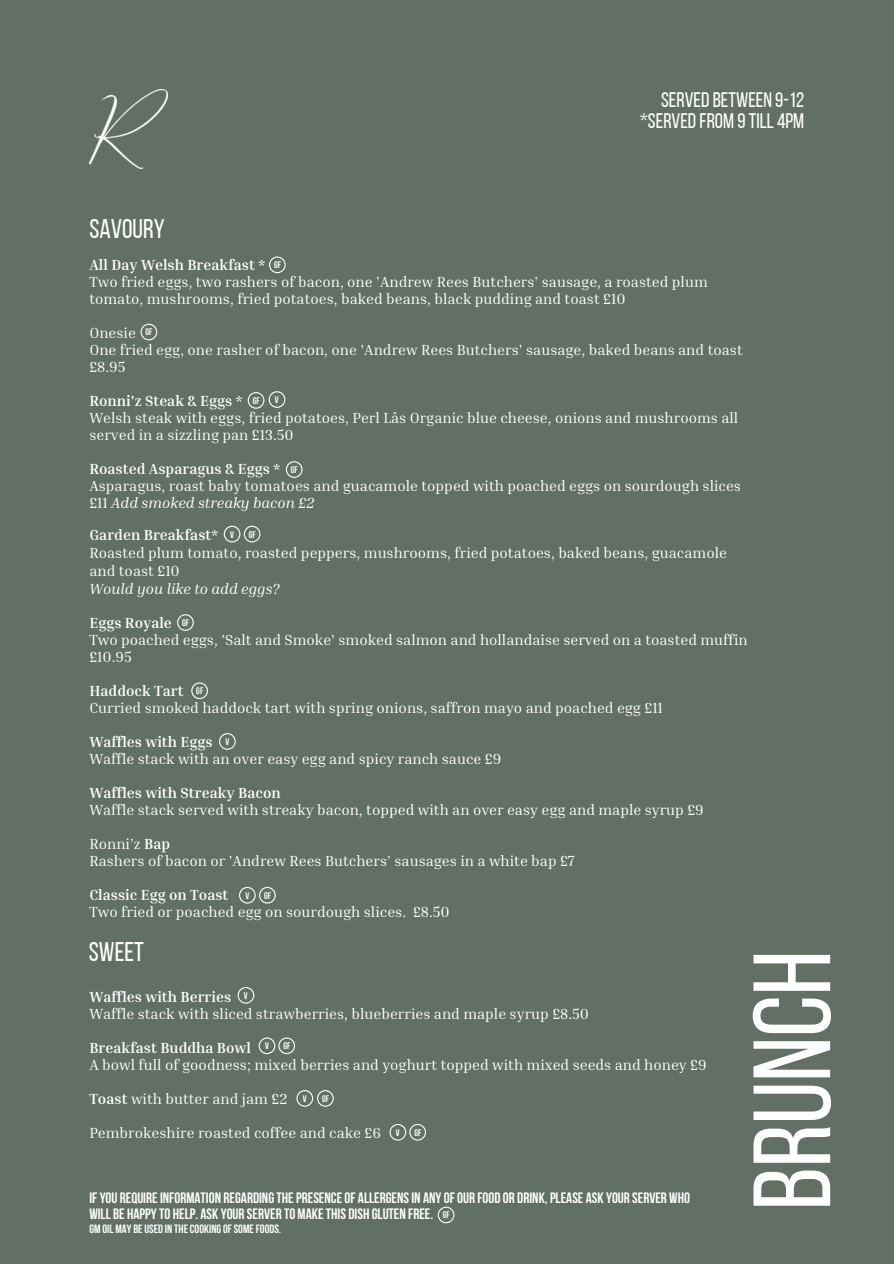
<style>
.page{position:relative;width:894px;height:1264px;background:#fff}
.page>*{position:absolute;margin:0;border:0;box-sizing:border-box;transform-origin:0 0}
.t1{font:109.5px "Bebas Neue";color:#fff}
.t2{font:27px "Bebas Neue";color:#fff}
.t3{font:21px "Bebas Neue";color:#fff}
.t4{font:15px/17px "Inria Serif";color:#fff}
.t5{font:700 15px "Inria Serif";color:#fff}
.t6{font:700 15px "Bebas Neue";color:#fff}
.t7{font:italic 15px "Inria Serif";color:#fff}
.t8{font:700 12px "Bebas Neue";color:#fff}
.t9{font:700 9.6px "Bebas Neue";color:#fefefe}
.t10{font:700 9.6px "Bebas Neue";color:#fff}
.s1{font-style:italic}
.s2{font-weight:700}
</style>
<div class="page">
<div style="left:0;top:0;width:893px;height:1263px;background:#616f64"></div>
<svg style="left:237px;top:987px;width:17px;height:16px"></svg>
<img style="left:89px;top:89px;width:78px;height:79px">
<svg style="left:219px;top:733px;width:17px;height:16px"></svg>
<svg style="left:269px;top:256px;width:16px;height:17px"></svg>
<svg style="left:247px;top:391px;width:38px;height:18px"></svg>
<svg style="left:286px;top:461px;width:16px;height:17px"></svg>
<svg style="left:224px;top:525px;width:36px;height:17px"></svg>
<svg style="left:177px;top:614px;width:17px;height:17px"></svg>
<svg style="left:191px;top:682px;width:17px;height:17px"></svg>
<svg style="left:239px;top:886px;width:37px;height:17px"></svg>
<svg style="left:140px;top:324px;width:17px;height:16px"></svg>
<svg style="left:258px;top:1037px;width:37px;height:17px"></svg>
<svg style="left:296px;top:1090px;width:37px;height:16px"></svg>
<svg style="left:389px;top:1124px;width:37px;height:16px"></svg>
<svg style="left:437px;top:1206px;width:17px;height:17px"></svg>
<p class="t2" style="left:89px;top:217px;width:77px">SAVOURY</p>
<p class="t3" style="left:661px;top:91px;width:144px">SERVEDBETWEEN 9-12</p>
<p class="t3" style="left:639px;top:113px;width:166px">*SERVEDFROM 9TILL 4PM</p>
<p class="t5" style="left:89px;top:255px;width:177px">All Day Welsh Breakfast *</p>
<p class="t4" style="left:89px;top:272px;width:619px">Two fried eggs, two rashers of bacon, one 'Andrew Rees Butchers' sausage, a roasted plum tomato, mushrooms, fried potatoes, baked beans, black pudding and toast £10</p>
<p class="t4" style="left:89px;top:323px;width:48px">Onesie</p>
<p class="t4" style="left:89px;top:340px;width:654px">One fried egg, one rasher of bacon, one 'Andrew Rees Butchers' sausage, baked beans and toast £8.95</p>
<p class="t5" style="left:89px;top:391px;width:155px">Ronni'z Steak &amp; Eggs *</p>
<p class="t4" style="left:89px;top:408px;width:650px">Welsh steak with eggs, fried potatoes, Perl Lâs Organic blue cheese, onions and mushrooms all served in a sizzling pan £13.50</p>
<p class="t5" style="left:89px;top:459px;width:192px">Roasted Asparagus &amp; Eggs *</p>
<p class="t4" style="left:89px;top:476px;width:653px">Asparagus, roast baby tomatoes and guacamole topped with poached eggs on sourdough slices £11 <span class="s1">Add smoked streaky bacon £2</span></p>
<p class="t5" style="left:89px;top:525px;width:130px">Garden Breakfast*</p>
<p class="t4" style="left:89px;top:543px;width:639px;line-height:18px">Roasted plum tomato, roasted peppers, mushrooms, fried potatoes, baked beans, guacamole and toast £10</p>
<p class="t7" style="left:89px;top:579px;width:192px">Would you like to add eggs?</p>
<p class="t5" style="left:89px;top:613px;width:84px">Eggs Royale</p>
<p class="t4" style="left:89px;top:630px;width:659px">Two poached eggs, 'Salt and Smoke' smoked salmon and hollandaise served on a toasted muffin £10.95</p>
<p class="t5" style="left:89px;top:681px;width:96px">Haddock Tart</p>
<p class="t4" style="left:89px;top:698px;width:575px">Curried smoked haddock tart with spring onions, saffron mayo and poached egg £11</p>
<p class="t5" style="left:89px;top:732px;width:125px">Waffles with Eggs</p>
<p class="t4" style="left:89px;top:749px;width:413px">Waffle stack with an over easy egg and spicy ranch sauce £9</p>
<p class="t5" style="left:89px;top:783px;width:193px">Waffles with Streaky Bacon</p>
<p class="t4" style="left:89px;top:800px;width:616px">Waffle stack served with streaky bacon, topped with an over easy egg and maple syrup £9</p>
<p class="t4" style="left:89px;top:834px;width:82px">Ronni’z <span class="s2">Bap</span></p>
<p class="t4" style="left:89px;top:851px;width:487px">Rashers of bacon or 'Andrew Rees Butchers' sausages in a white bap £7</p>
<p class="t5" style="left:89px;top:885px;width:141px">Classic Egg on Toast</p>
<p class="t4" style="left:89px;top:902px;width:362px">Two fried or poached egg on sourdough slices. £8.50</p>
<p class="t9" style="left:274px;top:261px;width:8px">GF</p>
<p class="t9" style="left:145px;top:328px;width:8px">GF</p>
<p class="t10" style="left:275px;top:396px;width:5px">V</p>
<p class="t9" style="left:253px;top:396px;width:8px">GF</p>
<p class="t9" style="left:291px;top:466px;width:8px">GF</p>
<p class="t9" style="left:249px;top:530px;width:8px">GF</p>
<p class="t10" style="left:230px;top:530px;width:5px">V</p>
<p class="t9" style="left:182px;top:618px;width:8px">GF</p>
<p class="t9" style="left:196px;top:687px;width:8px">GF</p>
<p class="t10" style="left:225px;top:737px;width:5px">V</p>
<p class="t9" style="left:264px;top:891px;width:8px">GF</p>
<p class="t10" style="left:245px;top:891px;width:5px">V</p>
<p class="t2" style="left:89px;top:940px;width:56px">SWEET</p>
<p class="t5" style="left:89px;top:987px;width:143px">Waffles with Berries</p>
<p class="t4" style="left:89px;top:1004px;width:501px">Waffle stack with sliced strawberries, blueberries and maple syrup £8.50</p>
<p class="t5" style="left:89px;top:1038px;width:163px">Breakfast Buddha Bowl</p>
<p class="t4" style="left:89px;top:1055px;width:618px">A bowl full of goodness; mixed berries and yoghurt topped with mixed seeds and honey £9</p>
<p class="t4" style="left:89px;top:1089px;width:199px"><span class="s2">Toast</span> with butter and jam £2</p>
<p class="t4" style="left:89px;top:1123px;width:293px">Pembrokeshire roasted coffee and cake £6</p>
<p class="t10" style="left:244px;top:991px;width:5px">V</p>
<p class="t9" style="left:283px;top:1042px;width:8px">GF</p>
<p class="t10" style="left:265px;top:1042px;width:5px">V</p>
<p class="t9" style="left:322px;top:1094px;width:8px">GF</p>
<p class="t10" style="left:303px;top:1094px;width:5px">V</p>
<p class="t9" style="left:414px;top:1128px;width:8px">GF</p>
<p class="t10" style="left:396px;top:1128px;width:5px">V</p>
<p class="t6" style="left:89px;top:1191px;width:602px">IFYOU REQUIREINFORMATION REGARDINGTHEPRESENCEOF ALLERGENSIN ANYOFOUR FOOD OR DRINK, PLEASE ASK YOUR SERVER WHO</p>
<p class="t6" style="left:89px;top:1207px;width:345px">WILL BE HAPPYTO HELP. ASK YOUR SERVER TO MAKETHIS DISH GLUTEN FREE.</p>
<p class="t8" style="left:89px;top:1224px;width:193px">GM OIL MAY BE USED IN THE COOKINGOF SOME FOODS.</p>
<p class="t9" style="left:442px;top:1211px;width:8px">GF</p>
<p class="t1" style="left:747px;top:1210px;width:261px;rotate:-90deg">BRUNCH</p>
</div>
